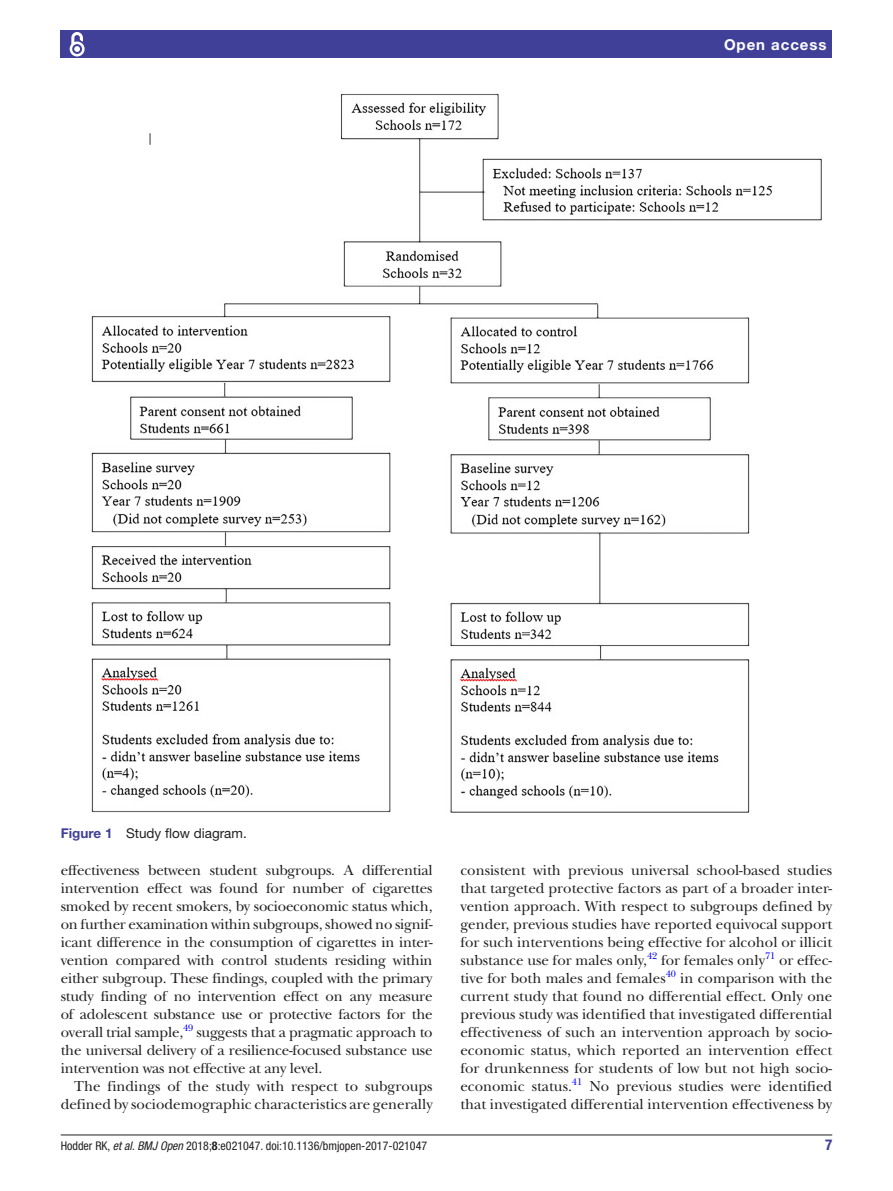
<style>
.page{position:relative;width:893px;height:1191px;background:#fff}
.page>*{position:absolute;margin:0;border:0;box-sizing:border-box;transform-origin:0 0}
.t1{font:15px/18px "New Baskerville";color:#231f20;text-align:justify}
.t2{font:700 15px "Helvetica Neue LT Std";letter-spacing:.065em;color:#fff}
.t3{font:700 condensed 15px "Helvetica Neue LT Std";color:#414099}
.t4{font:13.5px "Helvetica Neue LT Std";color:#231f20}
.t5{font:condensed 12px "Helvetica Neue LT Std";color:#231f20}
.t6{font:9.9px "New Baskerville";color:#00f}
.s1{font-weight:700;color:#414099}
.s2{font-style:italic}
.s3{font-weight:700}
</style>
<div class="page">
<hr style="left:61px;top:1134px;width:771px;height:1px;background:#231f20">
<div style="left:61px;top:31px;width:771px;height:27px;background:#414099"></div>
<svg style="left:69px;top:32px;width:16px;height:25px"></svg>
<img style="left:91px;top:93px;width:731px;height:720px">
<p class="t2" style="left:724px;top:35px;width:104px">Open access</p>
<p class="t4" style="left:61px;top:825px;width:188px"><span class="s1">Figure 1</span> Study flow diagram.</p>
<p class="t1" style="left:61px;top:861px;width:373px">effectiveness between student subgroups. A differential intervention effect was found for number of cigarettes smoked by recent smokers, by socioeconomic status which, on further examination within subgroups, showed no signif&shy;icant difference in the consumption of cigarettes in inter&shy;vention compared with control students residing within either subgroup. These findings, coupled with the primary study finding of no intervention effect on any measure of adolescent substance use or protective factors for the overall trial sample,<sup>49</sup> suggests that a pragmatic approach to the universal delivery of a resilience-focused substance use intervention was not effective at any level.</p>
<p class="t1" style="left:61px;top:1077px;width:373px;text-align:right">The findings of the study with respect to subgroups defined by sociodemographic characteristics are generally</p>
<p class="t1" style="left:460px;top:861px;width:373px">consistent with previous universal school-based studies that targeted protective factors as part of a broader inter&shy;vention approach. With respect to subgroups defined by gender, previous studies have reported equivocal support for such interventions being effective for alcohol or illicit substance use for males only,<sup>42</sup> for females only</p>
<p class="t6" style="left:765px;top:949px;width:12px">71</p>
<p class="t1" style="left:779px;top:951px;width:55px">or effec-</p>
<p class="t1" style="left:460px;top:969px;width:207px">tive for both males and females</p>
<p class="t6" style="left:666px;top:967px;width:12px">40</p>
<p class="t1" style="left:460px;top:969px;width:373px;text-indent:220px">in comparison with the current study that found no differential effect. Only one previous study was identified that investigated differential effectiveness of such an intervention approach by socio&shy;economic status, which reported an intervention effect for drunkenness for students of low but not high socio&shy;economic status.</p>
<p class="t6" style="left:572px;top:1075px;width:12px">41</p>
<p class="t1" style="left:460px;top:1077px;width:373px;text-align:right">No previous studies were identified<br>that investigated differential intervention effectiveness by</p>
<p class="t5" style="left:61px;top:1138px;width:368px">Hodder RK, <span class="s2">et al</span>. <span class="s2">BMJ Open</span> 2018;<span class="s3">8</span>:e021047. doi:10.1136/bmjopen-2017-021047</p>
<p class="t3" style="left:825px;top:1135px;width:9px">7</p>
</div>
